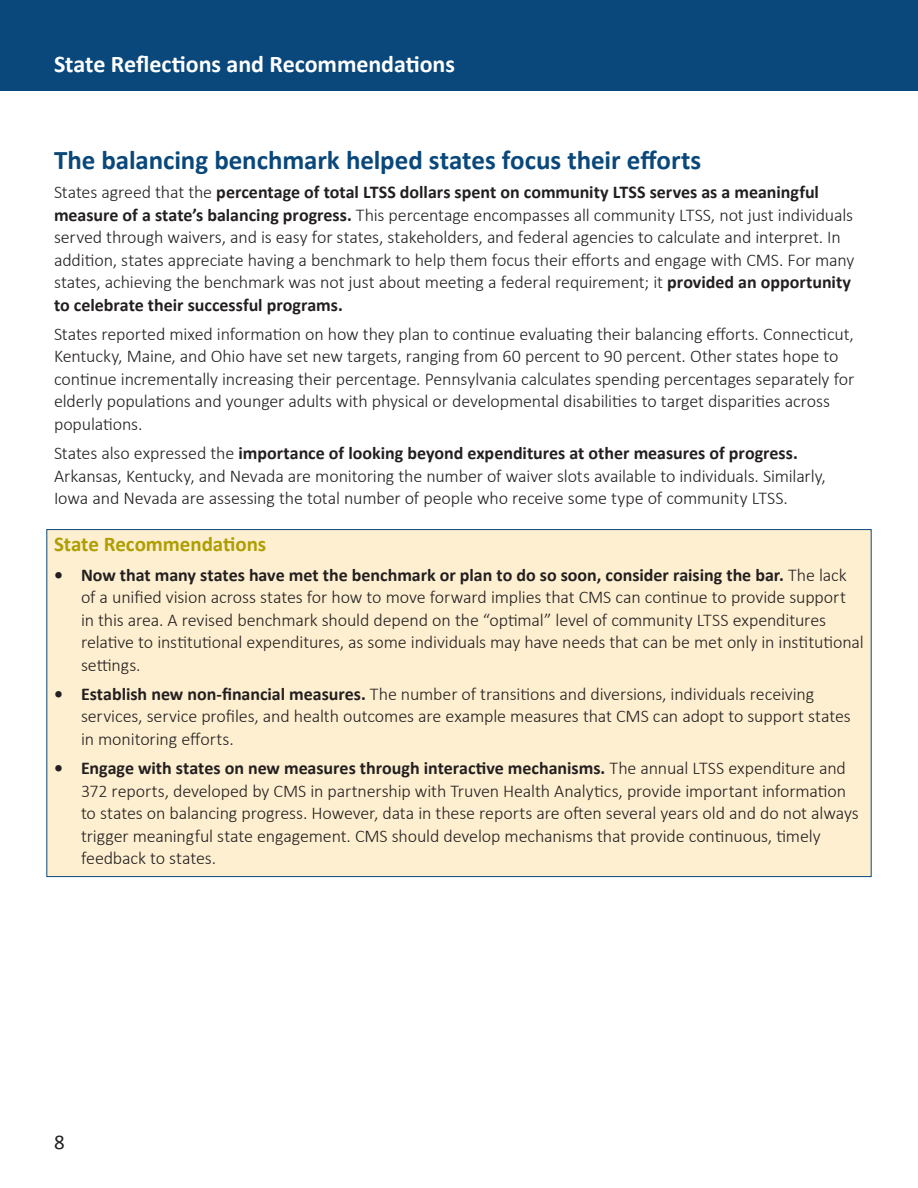
<style>
.page{position:relative;width:918px;height:1188px;background:#fff}
.page>*{position:absolute;margin:0;border:0;box-sizing:border-box;transform-origin:0 0}
.Level1_head{font:700 27px "Calibri";letter-spacing:-.005em;color:#0a487b}
.t1{font:700 24px "Calibri";letter-spacing:-.005em;color:#fff}
.Level1_head-2{font:700 21px "Calibri";letter-spacing:-.005em;color:#ae9e01}
.t2{font:21px "Calibri";color:#231f20}
.Body{font:300 18px/22.5px "Calibri";letter-spacing:-.01em;color:#231f20}
.s1{font-weight:700}
</style>
<div class="page">
<div style="left:0;top:0;width:918px;height:91px;background:#0a487b"></div>
<div style="left:46px;top:529px;width:826px;height:348px;background:#feefd0;border:1px solid #0a487b"></div>
<h2 class="t1" style="left:54px;top:49px;width:403px">State Reflections and Recommendations</h2>
<p class="Level1_head" style="left:54px;top:143px;width:649px">The balancing benchmark helped states focus their efforts</p>
<p class="Body" style="left:54px;top:181px;width:802px">States agreed that the <span class="s1">percentage of total LTSS dollars spent on community LTSS serves as a meaningful measure of a state’s balancing progress.</span> This percentage encompasses all community LTSS, not just individuals served through waivers, and is easy for states, stakeholders, and federal agencies to calculate and interpret. In addition, states appreciate having a benchmark to help them focus their efforts and engage with CMS. For many states, achieving the benchmark was not just about meeting a federal requirement; it <span class="s1">provided an opportunity to celebrate their successful programs.</span></p>
<p class="Body" style="left:54px;top:322px;width:802px">States reported mixed information on how they plan to continue evaluating their balancing efforts. Connecticut, Kentucky, Maine, and Ohio have set new targets, ranging from 60 percent to 90 percent. Other states hope to continue incrementally increasing their percentage. Pennsylvania calculates spending percentages separately for elderly populations and younger adults with physical or developmental disabilities to target disparities across populations.</p>
<p class="Body" style="left:54px;top:442px;width:774px">States also expressed the <span class="s1">importance of looking beyond expenditures at other measures of progress.<br></span>Arkansas, Kentucky, and Nevada are monitoring the number of waiver slots available to individuals. Similarly,<br>Iowa and Nevada are assessing the total number of people who receive some type of community LTSS.</p>
<p class="Level1_head-2" style="left:54px;top:531px;width:214px">State Recommendations</p>
<p class="Body" style="left:81px;top:563px;width:784px;text-indent:-27px"><span class="s1">• Now that many states have met the benchmark or plan to do so soon, consider raising the bar.</span> The lack of a unified vision across states for how to move forward implies that CMS can continue to provide support<br>in this area. A revised benchmark should depend on the “optimal” level of community LTSS expenditures relative to institutional expenditures, as some individuals may have needs that can be met only in institutional settings.</p>
<p class="Body" style="left:81px;top:682px;width:771px;text-indent:-27px"><span class="s1">• Establish new non-financial measures.</span> The number of transitions and diversions, individuals receiving services, service profiles, and health outcomes are example measures that CMS can adopt to support states in monitoring efforts.</p>
<p class="Body" style="left:81px;top:757px;width:779px;text-indent:-27px"><span class="s1">• Engage with states on new measures through interactive mechanisms.</span> The annual LTSS expenditure and 372 reports, developed by CMS in partnership with Truven Health Analytics, provide important information to states on balancing progress. However, data in these reports are often several years old and do not always trigger meaningful state engagement. CMS should develop mechanisms that provide continuous, timely feedback to states.</p>
<p class="t2" style="left:54px;top:1129px;width:12px">8</p>
</div>
